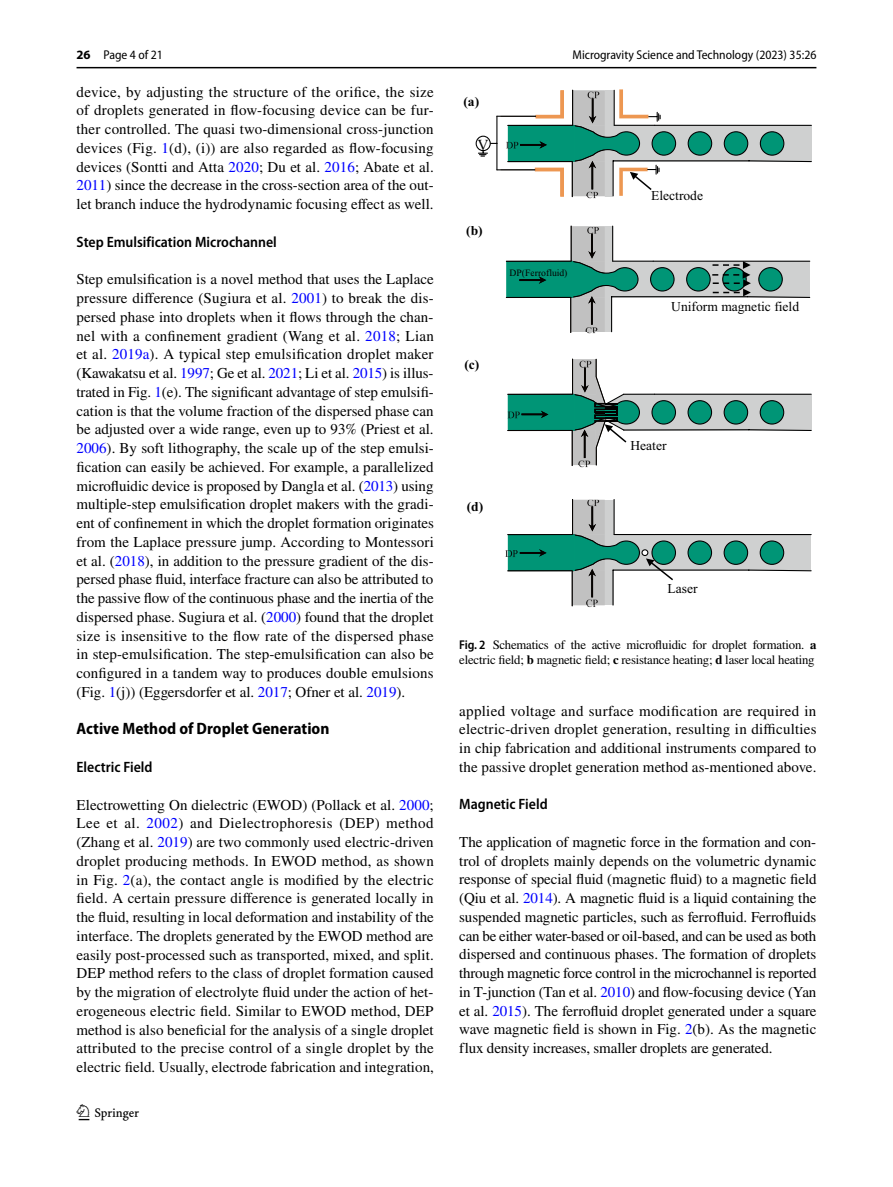
<style>
.page{position:relative;width:893px;height:1187px;background:#fff}
.page>*{position:absolute;margin:0;border:0;box-sizing:border-box;transform-origin:0 0}
.t1{font:22.5px "Springnew Regular 2";color:#000}
.t2{font:700 semi-condensed 16.5px "Myriad Pro";color:#000}
.t3{font:15.3px "Times New Roman";color:#000}
.t4{font:15px/18.8px "STIX";letter-spacing:.005em;color:#000;text-align:justify}
.t5{font:600 semi-condensed 15px "Myriad Pro";color:#000}
.t6{font:13.5px "Times New Roman PSMT2";color:#000}
.t7{font:13.5px "Times New Roman PS Bold MT2";color:#000}
.t8{font:700 13.5px "Times New Roman";color:#000}
.t9{font:12.75px/15px "STIX";letter-spacing:-.015em;color:#000}
.t10{font:semi-condensed 12.75px "Myriad Pro";color:#000}
.t11{font:9.6px "Times New Roman PSMT2";color:#050200}
.s1{font-weight:700;font-stretch:normal}
.s2{color:#00f}
.s3{font-family:"Times New Roman";color:#000}
.s4{font-family:"Myriad Pro";font-weight:600;font-stretch:semi-condensed}
.s5{font-weight:700}
</style>
<div class="page">
<hr style="left:77px;top:67px;width:739px;height:1px;background:#000">
<div style="left:571px;top:226px;width:41px;height:35px;background:#cfd0d0"></div>
<hr style="left:612px;top:226px;width:1px;height:35px;background:#000">
<div style="left:573px;top:499px;width:41px;height:35px;background:#cfd0d0"></div>
<hr style="left:614px;top:499px;width:1px;height:35px;background:#000">
<img style="left:505px;top:197px;width:92px;height:411px">
<img style="left:572px;top:226px;width:33px;height:25px">
<img style="left:506px;top:262px;width:4px;height:35px">
<img style="left:571px;top:225px;width:1px;height:26px">
<img style="left:572px;top:465px;width:24px;height:1px">
<img style="left:572px;top:358px;width:24px;height:1px">
<div style="left:508px;top:395px;width:64px;height:35px;background:#009576"></div>
<img style="left:507px;top:393px;width:65px;height:2px">
<img style="left:507px;top:430px;width:65px;height:1px">
<img style="left:573px;top:499px;width:32px;height:24px">
<div style="left:508px;top:535px;width:64px;height:35px;background:#009576"></div>
<img style="left:507px;top:534px;width:65px;height:1px">
<img style="left:572px;top:499px;width:1px;height:24px">
<img style="left:507px;top:570px;width:65px;height:1px">
<img style="left:591px;top:233px;width:2px;height:18px">
<img style="left:520px;top:552px;width:19px;height:2px">
<svg style="left:539px;top:549px;width:8px;height:7px"></svg>
<img style="left:591px;top:506px;width:2px;height:17px">
<img style="left:521px;top:413px;width:20px;height:2px">
<svg style="left:541px;top:410px;width:7px;height:8px"></svg>
<svg style="left:510px;top:251px;width:301px;height:82px"></svg>
<svg style="left:475px;top:89px;width:337px;height:108px"></svg>
<svg style="left:572px;top:359px;width:240px;height:106px"></svg>
<svg style="left:572px;top:523px;width:240px;height:83px"></svg>
<p class="t10" style="left:77px;top:48px;width:88px"><span class="s1">26</span> Page 4 of 21</p>
<p class="t4" style="left:77px;top:83px;width:359px">device, by adjusting the structure of the orifice, the size of droplets generated in flow-focusing device can be fur&shy;ther controlled. The quasi two-dimensional cross-junction devices (Fig. <span class="s2">1</span>(d), (i)) are also regarded as flow-focusing devices (Sontti and Atta <span class="s2">2020</span>; Du et al. <span class="s2">2016</span>; Abate et al.<br><span class="s2">2011</span>) since the decrease in the cross-section area of the out&shy;let branch induce the hydrodynamic focusing effect as well.</p>
<p class="t5" style="left:77px;top:233px;width:202px">Step Emulsification Microchannel</p>
<p class="t4" style="left:77px;top:271px;width:359px">Step emulsification is a novel method that uses the Laplace pressure difference (Sugiura et al. <span class="s2">2001</span>) to break the dis&shy;persed phase into droplets when it flows through the chan&shy;nel with a confinement gradient (Wang et al. <span class="s2">2018</span>; Lian et al. <span class="s2">2019a</span>). A typical step emulsification droplet maker (Kawakatsu et al. <span class="s2">1997</span>; Ge et al. <span class="s2">2021</span>; Li et al. <span class="s2">2015</span>) is illus&shy;trated in Fig. <span class="s2">1</span>(e). The significant advantage of step emulsifi&shy;cation is that the volume fraction of the dispersed phase can be adjusted over a wide range, even up to 93% (Priest et al.<br><span class="s2">2006</span>). By soft lithography, the scale up of the step emulsi&shy;fication can easily be achieved. For example, a parallelized microfluidic device is proposed by Dangla et al. (<span class="s2">2013</span>) using multiple-step emulsification droplet makers with the gradi&shy;ent of confinement in which the droplet formation originates from the Laplace pressure jump. According to Montessori et al. (<span class="s2">2018</span>), in addition to the pressure gradient of the dis&shy;persed phase fluid, interface fracture can also be attributed to the passive flow of the continuous phase and the inertia of the dispersed phase. Sugiura et al. (<span class="s2">2000</span>) found that the droplet size is insensitive to the flow rate of the dispersed phase in step-emulsification. The step-emulsification can also be configured in a tandem way to produces double emulsions (Fig. <span class="s2">1</span>(j)) (Eggersdorfer et al. <span class="s2">2017</span>; Ofner et al. <span class="s2">2019</span>).</p>
<p class="t2" style="left:77px;top:719px;width:254px">Active Method of Droplet Generation</p>
<p class="t5" style="left:77px;top:758px;width:78px">Electric Field</p>
<p class="t4" style="left:77px;top:796px;width:359px">Electrowetting On dielectric (EWOD) (Pollack et al. <span class="s2">2000</span>; Lee et al. <span class="s2">2002</span>) and Dielectrophoresis (DEP) method (Zhang et al. <span class="s2">2019</span>) are two commonly used electric-driven droplet producing methods. In EWOD method, as shown in Fig. <span class="s2">2</span>(a), the contact angle is modified by the electric field. A certain pressure difference is generated locally in the fluid, resulting in local deformation and instability of the interface. The droplets generated by the EWOD method are easily post-processed such as transported, mixed, and split.<br>DEP method refers to the class of droplet formation caused by the migration of electrolyte fluid under the action of het&shy;erogeneous electric field. Similar to EWOD method, DEP method is also beneficial for the analysis of a single droplet attributed to the precise control of a single droplet by the electric field. Usually, electrode fabrication and integration,</p>
<h1 class="t1" style="left:79px;top:1104px;width:62px">1 3</h1>
<p class="t8" style="left:463px;top:92px;width:17px">(a)</p>
<p class="t3" style="left:478px;top:139px;width:13px">V</p>
<p class="t7" style="left:466px;top:220px;width:18px">(b)</p>
<p class="t7" style="left:464px;top:355px;width:17px">(c)</p>
<p class="t10" style="left:572px;top:48px;width:245px">Microgravity Science and Technology (2023) 35:26</p>
<p class="t11" style="left:509px;top:269px;width:60px">DP(Ferroflui<span class="s3">d</span>)</p>
<p class="t6" style="left:651px;top:191px;width:54px">Electrode</p>
<p class="t6" style="left:671px;top:301px;width:129px">Uniform magnetic field</p>
<p class="t7" style="left:467px;top:496px;width:18px">(d)</p>
<p class="t6" style="left:630px;top:441px;width:38px">Heater</p>
<p class="t6" style="left:667px;top:584px;width:32px">Laser</p>
<p class="t9" style="left:459px;top:637px;width:359px"><span class="s4">Fig. 2</span> Schematics of the active microfluidic for droplet formation. <span class="s5">a </span>electric field; <span class="s5">b</span> magnetic field; <span class="s5">c</span> resistance heating; <span class="s5">d</span> laser local heating</p>
<p class="t4" style="left:459px;top:702px;width:359px">applied voltage and surface modification are required in electric-driven droplet generation, resulting in difficulties in chip fabrication and additional instruments compared to the passive droplet generation method as-mentioned above.</p>
<p class="t5" style="left:459px;top:796px;width:90px">Magnetic Field</p>
<p class="t4" style="left:459px;top:833px;width:359px">The application of magnetic force in the formation and con&shy;trol of droplets mainly depends on the volumetric dynamic response of special fluid (magnetic fluid) to a magnetic field (Qiu et al. <span class="s2">2014</span>). A magnetic fluid is a liquid containing the suspended magnetic particles, such as ferrofluid. Ferrofluids can be either water-based or oil-based, and can be used as both dispersed and continuous phases. The formation of droplets through magnetic force control in the microchannel is reported in T-junction (Tan et al. <span class="s2">2010</span>) and flow-focusing device (Yan et al. <span class="s2">2015</span>). The ferrofluid droplet generated under a square wave magnetic field is shown in Fig. <span class="s2">2</span>(b). As the magnetic flux density increases, smaller droplets are generated.</p>
</div>
